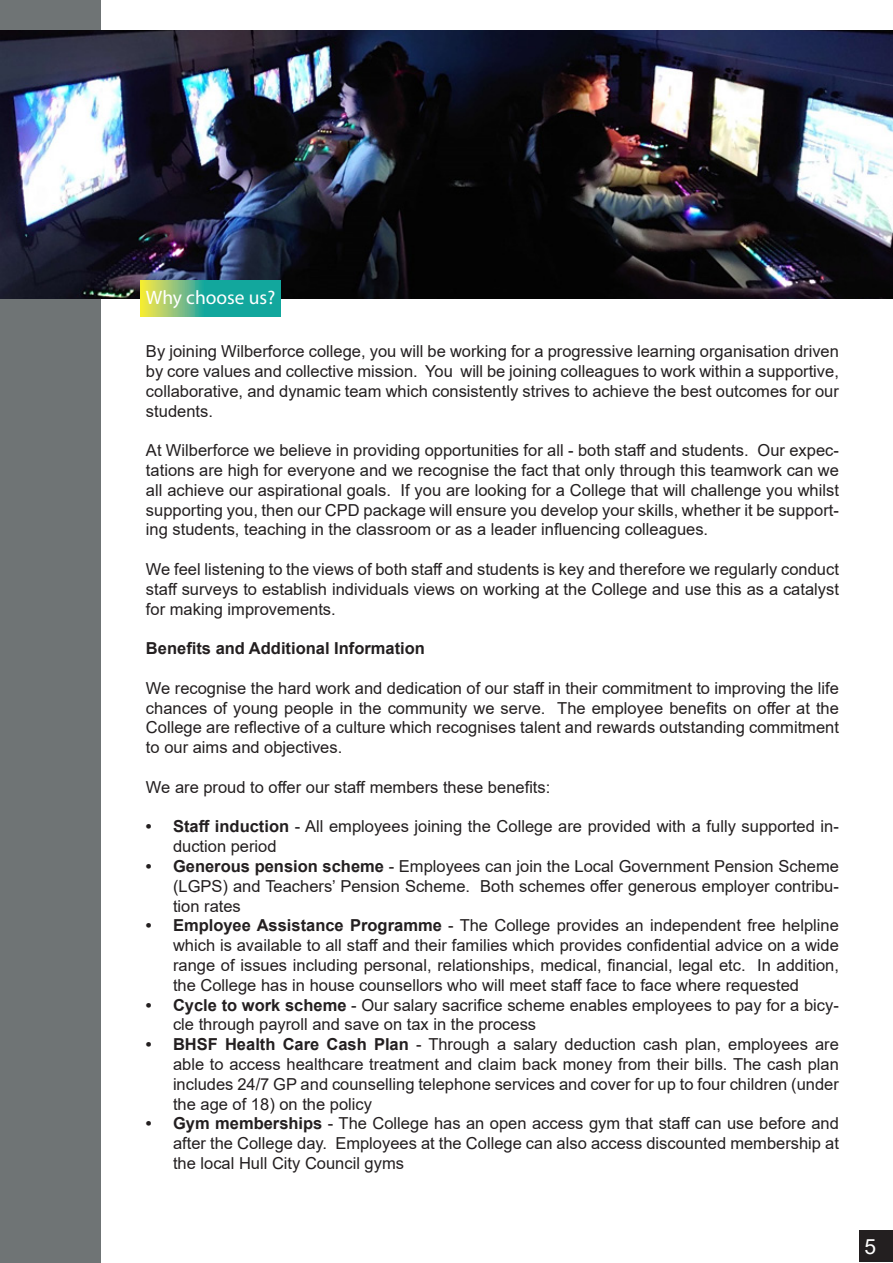
<style>
.page{position:relative;width:893px;height:1263px;background:#fff}
.page>*{position:absolute;margin:0;border:0;box-sizing:border-box;transform-origin:0 0}
.t1{font:21px "Arial";color:#fff}
.t2{font:19.5px "Myriad Pro";color:#fff}
.t3{font:16.5px/19.8px "Arial";color:#231f20;text-align:justify}
.t4{font:700 16.5px "Arial";color:#231f20}
.s1{font-weight:700}
</style>
<div class="page">
<div style="left:0;top:0;width:101px;height:1263px;background:#6f7475"></div>
<div style="left:860px;top:1230px;width:33px;height:32px;background:#231f20"></div>
<img style="left:1px;top:31px;width:892px;height:267px">
<svg style="left:140px;top:281px;width:141px;height:35px;background:#4eb689"></svg>
<p class="t2" style="left:146px;top:286px;width:131px">Why choose us?</p>
<p class="t3" style="left:146px;top:341px;width:694px">By joining Wilberforce college, you will be working for a progressive learning organisation driven by core values and collective mission. You will be joining colleagues to work within a supportive, collaborative, and dynamic team which consistently strives to achieve the best outcomes for our students.</p>
<p class="t3" style="left:146px;top:440px;width:694px">At Wilberforce we believe in providing opportunities for all - both staff and students. Our expec&shy;tations are high for everyone and we recognise the fact that only through this teamwork can we all achieve our aspirational goals. If you are looking for a College that will challenge you whilst supporting you, then our CPD package will ensure you develop your skills, whether it be support&shy;ing students, teaching in the classroom or as a leader influencing colleagues.</p>
<p class="t3" style="left:146px;top:559px;width:694px">We feel listening to the views of both staff and students is key and therefore we regularly conduct staff surveys to establish individuals views on working at the College and use this as a catalyst for making improvements.</p>
<p class="t4" style="left:146px;top:637px;width:280px">Benefits and Additional Information</p>
<p class="t3" style="left:146px;top:678px;width:694px">We recognise the hard work and dedication of our staff in their commitment to improving the life chances of young people in the community we serve. The employee benefits on offer at the College are reflective of a culture which recognises talent and rewards outstanding commitment to our aims and objectives.</p>
<p class="t3" style="left:146px;top:777px;width:406px">We are proud to offer our staff members these benefits:</p>
<p class="t3" style="left:173px;top:817px;width:667px;text-indent:-27px"><span class="s1">• Staff induction</span> - All employees joining the College are provided with a fully supported in&shy;duction period</p>
<p class="t3" style="left:173px;top:856px;width:667px;text-indent:-27px"><span class="s1">• Generous pension scheme</span> - Employees can join the Local Government Pension Scheme (LGPS) and Teachers’ Pension Scheme. Both schemes offer generous employer contribu&shy;tion rates</p>
<p class="t3" style="left:173px;top:916px;width:667px;text-indent:-27px"><span class="s1">• Employee Assistance Programme</span> - The College provides an independent free helpline which is available to all staff and their families which provides confidential advice on a wide range of issues including personal, relationships, medical, financial, legal etc. In addition, the College has in house counsellors who will meet staff face to face where requested</p>
<p class="t3" style="left:173px;top:995px;width:667px;text-indent:-27px"><span class="s1">• Cycle to work scheme</span> - Our salary sacrifice scheme enables employees to pay for a bicy&shy;cle through payroll and save on tax in the process</p>
<p class="t3" style="left:173px;top:1034px;width:667px;text-indent:-27px"><span class="s1">• BHSF Health Care Cash Plan</span> - Through a salary deduction cash plan, employees are able to access healthcare treatment and claim back money from their bills. The cash plan includes 24/7 GP and counselling telephone services and cover for up to four children (under the age of 18) on the policy</p>
<p class="t3" style="left:173px;top:1114px;width:667px;text-indent:-27px"><span class="s1">• Gym memberships</span> - The College has an open access gym that staff can use before and after the College day. Employees at the College can also access discounted membership at the local Hull City Council gyms</p>
<p class="t1" style="left:865px;top:1232px;width:13px">5</p>
</div>
